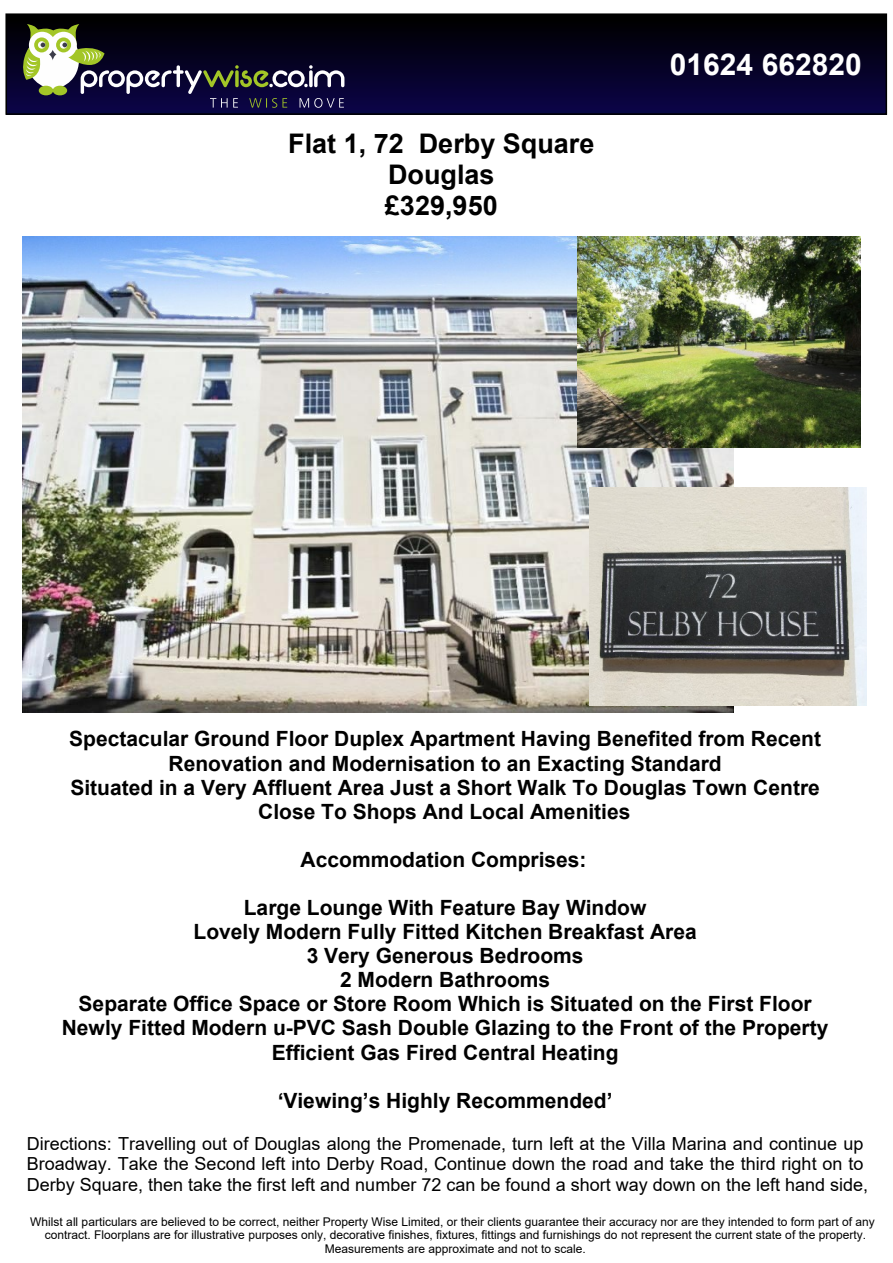
<style>
.page{position:relative;width:893px;height:1263px;background:#fff}
.page>*{position:absolute;margin:0;border:0;box-sizing:border-box;transform-origin:0 0}
.t1{font:700 30px "Arial";color:#fff}
.t2{font:700 27px/30.9px "Arial";color:#000;text-align:center}
.t3{font:700 21px/24.2px "Arial";color:#000;text-align:center}
.t4{font:18px/20.7px "Arial";color:#000}
.t5{font:12px/13.8px "Arial";color:#000;text-align:center}
</style>
<div class="page">
<hr style="left:6px;top:111px;width:880px;height:3px;background:#060844">
<hr style="left:6px;top:109px;width:880px;height:2px;background:#080745">
<hr style="left:6px;top:106px;width:880px;height:3px;background:#0b0445">
<hr style="left:6px;top:104px;width:880px;height:2px;background:#0b0443">
<hr style="left:6px;top:102px;width:880px;height:3px;background:#0a0442">
<hr style="left:6px;top:99px;width:880px;height:3px;background:#0a0440">
<hr style="left:6px;top:97px;width:880px;height:3px;background:#0a043e">
<hr style="left:6px;top:94px;width:880px;height:3px;background:#09033c">
<hr style="left:6px;top:92px;width:880px;height:2px;background:#09033a">
<hr style="left:6px;top:89px;width:880px;height:3px;background:#090338">
<hr style="left:6px;top:87px;width:880px;height:2px;background:#080336">
<hr style="left:6px;top:84px;width:880px;height:3px;background:#080334">
<hr style="left:6px;top:82px;width:880px;height:2px;background:#080332">
<hr style="left:6px;top:79px;width:880px;height:3px;background:#080330">
<hr style="left:6px;top:76px;width:880px;height:3px;background:#07032e">
<hr style="left:6px;top:74px;width:880px;height:2px;background:#07022c">
<hr style="left:6px;top:71px;width:880px;height:3px;background:#07022a">
<hr style="left:6px;top:69px;width:880px;height:2px;background:#060228">
<hr style="left:6px;top:66px;width:880px;height:3px;background:#060226">
<hr style="left:6px;top:64px;width:880px;height:2px;background:#060224">
<hr style="left:6px;top:61px;width:880px;height:3px;background:#050222">
<hr style="left:6px;top:59px;width:880px;height:2px;background:#050220">
<hr style="left:6px;top:56px;width:880px;height:3px;background:#05021e">
<hr style="left:6px;top:53px;width:880px;height:3px;background:#04021c">
<hr style="left:6px;top:51px;width:880px;height:2px;background:#04011a">
<hr style="left:6px;top:48px;width:880px;height:3px;background:#040118">
<hr style="left:6px;top:46px;width:880px;height:2px;background:#030116">
<hr style="left:6px;top:43px;width:880px;height:3px;background:#030114">
<hr style="left:6px;top:41px;width:880px;height:2px;background:#030112">
<hr style="left:6px;top:38px;width:880px;height:3px;background:#030110">
<hr style="left:6px;top:35px;width:880px;height:3px;background:#02010e">
<hr style="left:6px;top:33px;width:880px;height:3px;background:#02010c">
<hr style="left:6px;top:30px;width:880px;height:3px;background:#02010a">
<hr style="left:6px;top:28px;width:880px;height:3px;background:#010008">
<hr style="left:6px;top:25px;width:880px;height:3px;background:#010006">
<hr style="left:6px;top:23px;width:880px;height:2px;background:#010004">
<hr style="left:6px;top:20px;width:880px;height:3px;background:#000002">
<div style="left:6px;top:14px;width:880px;height:6px;background:#000"></div>
<div style="left:5px;top:13px;width:882px;height:102px;border:2px solid #000"></div>
<svg style="left:23px;top:24px;width:321px;height:84px"></svg>
<img style="left:22px;top:236px;width:711px;height:476px">
<img style="left:578px;top:236px;width:282px;height:212px">
<img style="left:590px;top:487px;width:277px;height:219px">
<p class="t2" style="left:288px;top:130px;width:308px">Flat 1, 72 Derby Square<br>Douglas<br>£329,950</p>
<h1 class="t1" style="left:670px;top:54px;width:194px">01624 662820</h1>
<p class="t3" style="left:69px;top:729px;width:753px">Spectacular Ground Floor Duplex Apartment Having Benefited from Recent Renovation and Modernisation to an Exacting Standard<br>Situated in a Very Affluent Area Just a Short Walk To Douglas Town Centre Close To Shops And Local Amenities</p>
<p class="t3" style="left:301px;top:849px;width:287px">Accommodation Comprises:</p>
<p class="t3" style="left:62px;top:897px;width:768px">Large Lounge With Feature Bay Window<br>Lovely Modern Fully Fitted Kitchen Breakfast Area<br>3 Very Generous Bedrooms<br>2 Modern Bathrooms<br>Separate Office Space or Store Room Which is Situated on the First Floor Newly Fitted Modern u-PVC Sash Double Glazing to the Front of the Property Efficient Gas Fired Central Heating</p>
<p class="t3" style="left:278px;top:1090px;width:336px">‘Viewing’s Highly Recommended’</p>
<p class="t4" style="left:27px;top:1135px;width:843px">Directions: Travelling out of Douglas along the Promenade, turn left at the Villa Marina and continue up<br>Broadway. Take the Second left into Derby Road, Continue down the road and take the third right on to<br>Derby Square, then take the first left and number 72 can be found a short way down on the left hand side,</p>
<p class="t5" style="left:30px;top:1215px;width:846px">Whilst all particulars are believed to be correct, neither Property Wise Limited, or their clients guarantee their accuracy nor are they intended to form part of any contract. Floorplans are for illustrative purposes only, decorative finishes, fixtures, fittings and furnishings do not represent the current state of the property.<br>Measurements are approximate and not to scale.</p>
</div>
